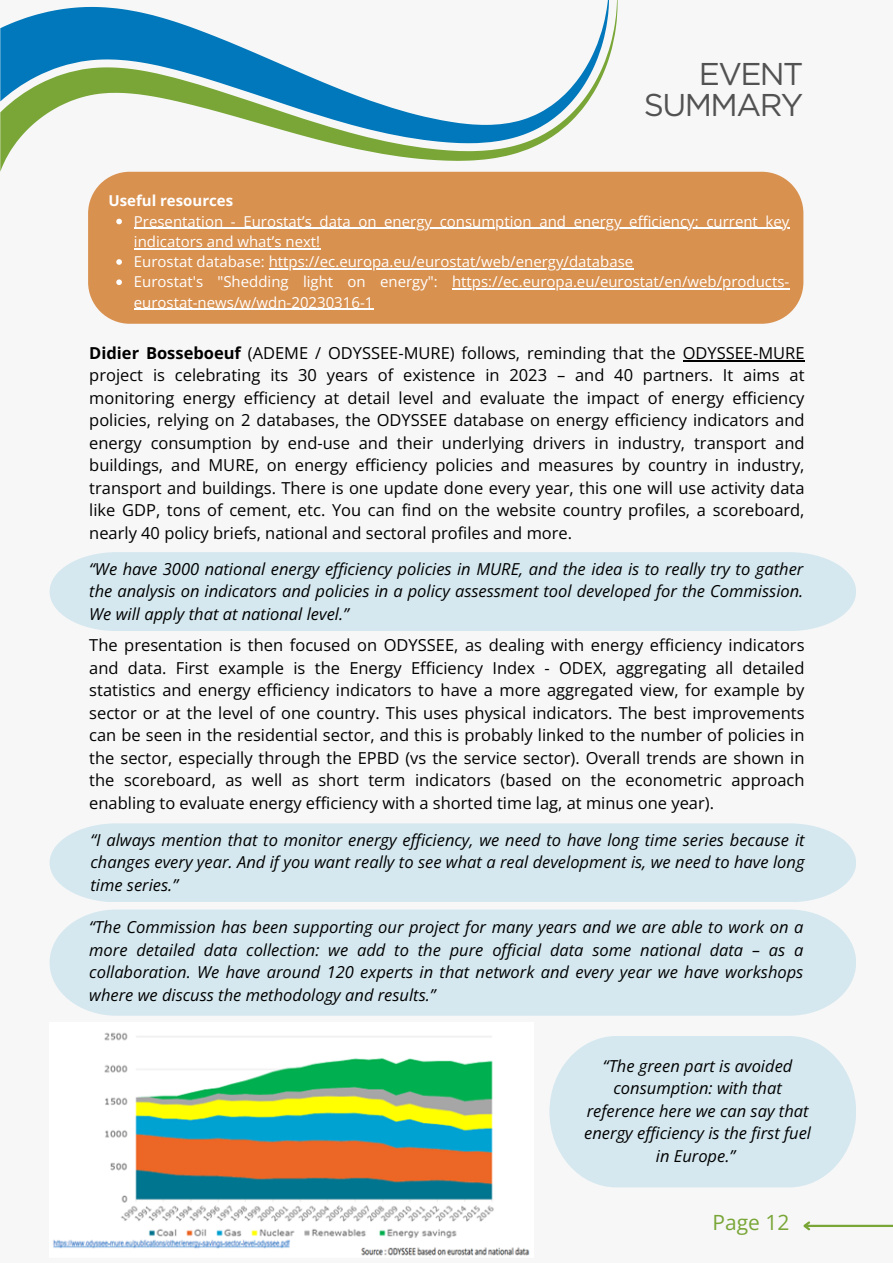
<style>
.page{position:relative;width:893px;height:1264px;background:#fff}
.page>*{position:absolute;margin:0;border:0;box-sizing:border-box;transform-origin:0 0}
.t1{font:31.5px/31.5px "Gotham";letter-spacing:-.05em;color:#525252;text-align:right}
.t2{font:21px "Open Sans";color:#79a637}
.t3{font:16.5px/22.5px "Open Sans";color:#000;text-align:justify}
.t4{font:italic 16.5px/22.5px "Open Sans";color:#000;text-align:justify}
.t5{font:15px/20.2px "Open Sans";color:#fff}
.t6{font:700 15px "Open Sans";color:#fff}
.s1{font-weight:700}
</style>
<div class="page">
<div style="left:0;top:0;width:892px;height:1262px;background:#f7f7f7"></div>
<div style="left:50px;top:552px;width:806px;height:79px;background:#d5e8ef"></div>
<div style="left:50px;top:823px;width:806px;height:79px;background:#d5e8ef"></div>
<hr style="left:682px;top:360px;width:122px;height:1px;background:#000">
<hr style="left:804px;top:1224px;width:88px;height:2px;background:#79a637">
<svg style="left:803px;top:1221px;width:9px;height:10px"></svg>
<svg style="left:549px;top:1036px;width:307px;height:151px;background:#d8e9ef"></svg>
<img style="left:53px;top:1033px;width:476px;height:223px">
<div style="left:88px;top:172px;width:715px;height:152px;background:#d99150"></div>
<svg style="left:116px;top:219px;width:6px;height:5px"></svg>
<hr style="left:134px;top:228px;width:655px;height:1px;background:#fff">
<hr style="left:134px;top:248px;width:186px;height:1px;background:#fff">
<svg style="left:116px;top:259px;width:6px;height:6px"></svg>
<hr style="left:269px;top:268px;width:364px;height:1px;background:#fff">
<svg style="left:116px;top:279px;width:6px;height:6px"></svg>
<hr style="left:452px;top:288px;width:337px;height:1px;background:#fff">
<hr style="left:134px;top:309px;width:239px;height:1px;background:#fff">
<svg style="left:0;top:0;width:617px;height:172px"></svg>
<div style="left:50px;top:909px;width:806px;height:106px;background:#d5e8ef"></div>
<p class="t6" style="left:108px;top:190px;width:126px">Useful resources</p>
<p class="t1" style="left:644px;top:58px;width:161px">EVENT<br>SUMMARY</p>
<p class="t5" style="left:134px;top:211px;width:657px">Presentation - Eurostat’s data on energy consumption and energy efficiency: current key indicators and what’s next!</p>
<p class="t5" style="left:134px;top:251px;width:501px">Eurostat database: https://ec.europa.eu/eurostat/web/energy/database</p>
<p class="t5" style="left:134px;top:271px;width:657px">Eurostat's "Shedding light on energy": https://ec.europa.eu/eurostat/en/web/products&shy;eurostat-news/w/wdn-20230316-1</p>
<p class="t3" style="left:89px;top:341px;width:716px"><span class="s1">Didier Bosseboeuf</span> (ADEME / ODYSSEE-MURE) follows, reminding that the ODYSSEE-MURE project is celebrating its 30 years of existence in 2023 – and 40 partners. It aims at monitoring energy efficiency at detail level and evaluate the impact of energy efficiency policies, relying on 2 databases, the ODYSSEE database on energy efficiency indicators and energy consumption by end-use and their underlying drivers in industry, transport and buildings, and MURE, on energy efficiency policies and measures by country in industry, transport and buildings. There is one update done every year, this one will use activity data like GDP, tons of cement, etc. You can find on the website country profiles, a scoreboard, nearly 40 policy briefs, national and sectoral profiles and more.</p>
<p class="t4" style="left:89px;top:557px;width:715px">“We have 3000 national energy efficiency policies in MURE, and the idea is to really try to gather the analysis on indicators and policies in a policy assessment tool developed for the Commission.<br>We will apply that at national level.”</p>
<p class="t3" style="left:89px;top:633px;width:716px">The presentation is then focused on ODYSSEE, as dealing with energy efficiency indicators and data. First example is the Energy Efficiency Index - ODEX, aggregating all detailed statistics and energy efficiency indicators to have a more aggregated view, for example by sector or at the level of one country. This uses physical indicators. The best improvements can be seen in the residential sector, and this is probably linked to the number of policies in the sector, especially through the EPBD (vs the service sector). Overall trends are shown in the scoreboard, as well as short term indicators (based on the econometric approach enabling to evaluate energy efficiency with a shorted time lag, at minus one year).</p>
<p class="t4" style="left:90px;top:828px;width:715px">“I always mention that to monitor energy efficiency, we need to have long time series because it changes every year. And if you want really to see what a real development is, we need to have long time series.”</p>
<p class="t4" style="left:89px;top:915px;width:715px">“The Commission has been supporting our project for many years and we are able to work on a more detailed data collection: we add to the pure official data some national data – as a collaboration. We have around 120 experts in that network and every year we have workshops where we discuss the methodology and results.”</p>
<p class="t4" style="left:584px;top:1054px;width:228px;text-align:center">“The green part is avoided consumption: with that reference here we can say that energy efficiency is the first fuel in Europe.”</p>
<p class="t2" style="left:712px;top:1207px;width:78px">Page 12</p>
</div>
